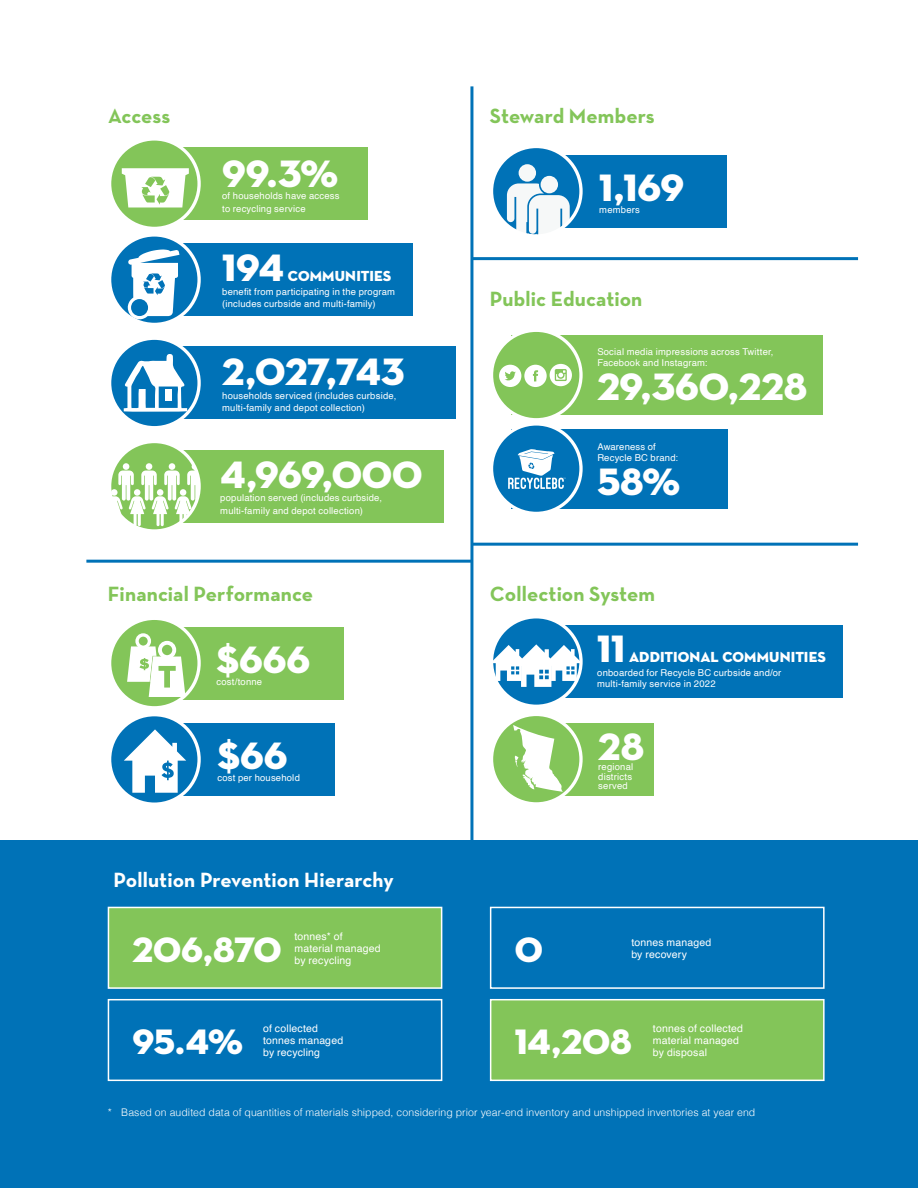
<style>
.page{position:relative;width:918px;height:1188px;background:#fff}
.page>*{position:absolute;margin:0;border:0;box-sizing:border-box;transform-origin:0 0}
.t1{font:38.85px "Neutra Disp Titling";letter-spacing:-.005em;color:#fff}
.t2{font:36px "Neutra Disp Titling";letter-spacing:-.015em;color:#fff}
.t3{font:700 21px "Neutra Text";letter-spacing:.005em;color:#83c559}
.t4{font:700 21px "Neutra Text";color:#fff}
.t5{font:14.85px "Neutra Disp Titling";letter-spacing:.01em;color:#fff}
.t6{font:10.5px/12px "Helvetica";letter-spacing:.015em;color:#fff}
.t7{font:300 10.5px "Helvetica";letter-spacing:.01em;color:#fff}
.t8{font:9.45px/12.3px "Helvetica";letter-spacing:.02em;color:#fff}
</style>
<div class="page">
<div style="left:0;top:840px;width:918px;height:348px;background:#0072b7"></div>
<div style="left:512px;top:335px;width:311px;height:80px;background:#83c559"></div>
<div style="left:492px;top:330px;width:89px;height:90px;background:#83c559;border-radius:50%"></div>
<svg style="left:499px;top:364px;width:73px;height:23px"></svg>
<div style="left:490px;top:329px;width:93px;height:92px;border:3px solid #fff;border-radius:50%"></div>
<div style="left:512px;top:625px;width:331px;height:73px;background:#0072b7"></div>
<div style="left:492px;top:617px;width:89px;height:89px;background:#0072b7;border-radius:50%"></div>
<svg style="left:494px;top:644px;width:86px;height:43px"></svg>
<div style="left:490px;top:615px;width:93px;height:93px;border:3px solid #fff;border-radius:50%"></div>
<div style="left:512px;top:723px;width:142px;height:72px;background:#83c559"></div>
<div style="left:492px;top:714px;width:89px;height:90px;background:#83c559;border-radius:50%"></div>
<svg style="left:513px;top:725px;width:50px;height:67px"></svg>
<div style="left:490px;top:713px;width:93px;height:93px;border:3px solid #fff;border-radius:50%"></div>
<div style="left:108px;top:999px;width:334px;height:82px;background:#0072b7;border:2px solid #fff"></div>
<div style="left:108px;top:907px;width:334px;height:82px;background:#83c559;border:2px solid #fff"></div>
<div style="left:490px;top:999px;width:335px;height:82px;background:#83c559;border:2px solid #fff"></div>
<div style="left:490px;top:907px;width:335px;height:82px;background:#0072b7;border:2px solid #fff"></div>
<div style="left:512px;top:429px;width:216px;height:80px;background:#0072b7"></div>
<div style="left:492px;top:424px;width:89px;height:89px;background:#0072b7;border-radius:50%"></div>
<svg style="left:508px;top:449px;width:58px;height:40px"></svg>
<div style="left:490px;top:422px;width:93px;height:93px;border:3px solid #fff;border-radius:50%"></div>
<div style="left:512px;top:155px;width:215px;height:73px;background:#0072b7"></div>
<div style="left:492px;top:146px;width:89px;height:90px;background:#0072b7;border-radius:50%"></div>
<div style="left:541px;top:176px;width:17px;height:17px;background:#f6f8f8;border-radius:50%"></div>
<div style="left:519px;top:164px;width:17px;height:18px;background:#f6f8f8;border-radius:50%"></div>
<svg style="left:507px;top:183px;width:63px;height:51px"></svg>
<div style="left:490px;top:145px;width:93px;height:93px;border:3px solid #fff;border-radius:50%"></div>
<div style="left:130px;top:627px;width:214px;height:72px;background:#83c559"></div>
<div style="left:110px;top:618px;width:89px;height:90px;background:#83c559;border-radius:50%"></div>
<div style="left:135px;top:633px;width:16px;height:16px;border:3px solid #fff;border-radius:50%"></div>
<svg style="left:127px;top:646px;width:59px;height:51px"></svg>
<div style="left:158px;top:641px;width:18px;height:18px;border:4px solid #fff;border-radius:50%"></div>
<div style="left:108px;top:617px;width:93px;height:92px;border:3px solid #fff;border-radius:50%"></div>
<div style="left:130px;top:723px;width:204px;height:73px;background:#0072b7"></div>
<svg style="left:110px;top:715px;width:89px;height:89px;fill:#0072b7"></svg>
<svg style="left:124px;top:729px;width:62px;height:64px"></svg>
<div style="left:108px;top:713px;width:93px;height:93px;border:3px solid #fff;border-radius:50%"></div>
<div style="left:130px;top:147px;width:238px;height:73px;background:#83c559"></div>
<div style="left:110px;top:139px;width:89px;height:89px;background:#83c559;border-radius:50%"></div>
<svg style="left:122px;top:168px;width:67px;height:40px"></svg>
<div style="left:108px;top:137px;width:93px;height:93px;border:3px solid #fff;border-radius:50%"></div>
<div style="left:130px;top:243px;width:283px;height:73px;background:#0072b7"></div>
<div style="left:110px;top:235px;width:89px;height:89px;background:#0072b7;border-radius:50%"></div>
<svg style="left:128px;top:249px;width:51px;height:70px"></svg>
<div style="left:108px;top:233px;width:93px;height:93px;border:3px solid #fff;border-radius:50%"></div>
<div style="left:130px;top:450px;width:314px;height:73px;background:#83c559"></div>
<div style="left:110px;top:442px;width:89px;height:89px;background:#83c559;border-radius:50%"></div>
<div style="left:123px;top:463px;width:6px;height:7px;background:#fff;border-radius:50%"></div>
<div style="left:146px;top:463px;width:6px;height:7px;background:#fff;border-radius:50%"></div>
<div style="left:169px;top:463px;width:6px;height:7px;background:#fff;border-radius:50%"></div>
<svg style="left:192px;top:463px;width:6px;height:7px"></svg>
<svg style="left:112px;top:471px;width:85px;height:55px"></svg>
<div style="left:108px;top:440px;width:93px;height:93px;border:3px solid #fff;border-radius:50%"></div>
<div style="left:130px;top:347px;width:326px;height:72px;background:#0072b7"></div>
<svg style="left:110px;top:338px;width:89px;height:90px"></svg>
<svg style="left:124px;top:354px;width:63px;height:58px"></svg>
<div style="left:165px;top:389px;width:7px;height:12px;background:#fff"></div>
<div style="left:108px;top:337px;width:93px;height:92px;border:3px solid #fff;border-radius:50%"></div>
<hr style="left:472px;top:257px;width:386px;height:3px;background:#0072b7">
<hr style="left:472px;top:543px;width:386px;height:3px;background:#0072b7">
<hr style="left:86px;top:560px;width:386px;height:3px;background:#0072b7">
<hr style="left:470px;top:86px;width:3px;height:757px;background:#0072b7">
<h3 class="t3" style="left:108px;top:102px;width:64px">Access</h3>
<h1 class="t1" style="left:222px;top:149px;width:117px">99.3%</h1>
<p class="t8" style="left:222px;top:190px;width:119px">of households have access to recycling service</p>
<h1 class="t1" style="left:222px;top:243px;width:64px">194</h1>
<h3 class="t5" style="left:288px;top:266px;width:105px">COMMUNITIES</h3>
<p class="t8" style="left:222px;top:285px;width:174px">benefit from participating in the program (includes curbside and multi-family)</p>
<h1 class="t1" style="left:222px;top:348px;width:184px">2,027,743</h1>
<p class="t8" style="left:222px;top:390px;width:176px">households serviced (includes curbside, multi-family and depot collection)</p>
<h1 class="t1" style="left:220px;top:450px;width:204px">4,969,000</h1>
<p class="t8" style="left:220px;top:492px;width:163px">population served (includes curbside, multi-family and depot collection)</p>
<h3 class="t3" style="left:108px;top:581px;width:207px">Financial Performance</h3>
<h1 class="t1" style="left:216px;top:635px;width:95px">$666</h1>
<p class="t8" style="left:216px;top:676px;width:47px">cost/tonne</p>
<h1 class="t1" style="left:217px;top:732px;width:72px">$66</h1>
<p class="t8" style="left:217px;top:772px;width:84px">cost per household</p>
<h3 class="t4" style="left:114px;top:867px;width:282px">Pollution Prevention Hierarchy</h3>
<h2 class="t2" style="left:133px;top:927px;width:150px">206,870</h2>
<p class="t6" style="left:295px;top:930px;width:88px">tonnes* of material managed by recycling</p>
<h2 class="t2" style="left:133px;top:1019px;width:112px">95.4%</h2>
<p class="t6" style="left:263px;top:1023px;width:82px">of collected tonnes managed by recycling</p>
<h3 class="t3" style="left:490px;top:102px;width:166px">Steward Members</h3>
<h1 class="t1" style="left:599px;top:163px;width:86px">1,169</h1>
<p class="t8" style="left:599px;top:204px;width:42px">members</p>
<h3 class="t3" style="left:490px;top:286px;width:154px">Public Education</h3>
<p class="t8" style="left:597px;top:347px;width:178px;line-height:10.8px">Social media impressions across Twitter,<br>Facebook and Instagram:</p>
<h1 class="t1" style="left:597px;top:362px;width:212px">29,360,228</h1>
<p class="t8" style="left:597px;top:441px;width:82px;line-height:10.8px">Awareness of<br>Recycle BC brand:</p>
<h1 class="t1" style="left:597px;top:457px;width:84px">58%</h1>
<h3 class="t3" style="left:490px;top:581px;width:167px">Collection System</h3>
<h1 class="t1" style="left:597px;top:625px;width:30px">11</h1>
<h3 class="t5" style="left:629px;top:648px;width:198px">ADDITIONAL COMMUNITIES</h3>
<p class="t8" style="left:597px;top:667px;width:186px;line-height:10.8px">onboarded for Recycle BC curbside and/or multi-family service in 2022</p>
<h1 class="t1" style="left:598px;top:722px;width:47px">28</h1>
<p class="t8" style="left:598px;top:763px;width:36px;line-height:9.3px">regional districts served</p>
<h2 class="t2" style="left:515px;top:927px;width:30px">0</h2>
<p class="t6" style="left:631px;top:936px;width:82px">tonnes managed</p>
<p class="t6" style="left:631px;top:948px;width:57px">by recovery</p>
<h2 class="t2" style="left:515px;top:1019px;width:119px">14,208</h2>
<p class="t6" style="left:653px;top:1023px;width:92px">tonnes of collected material managed by disposal</p>
<p class="t7" style="left:108px;top:1103px;width:649px">* Based on audited data of quantities of materials shipped, considering prior year-end inventory and unshipped inventories at year end</p>
</div>
